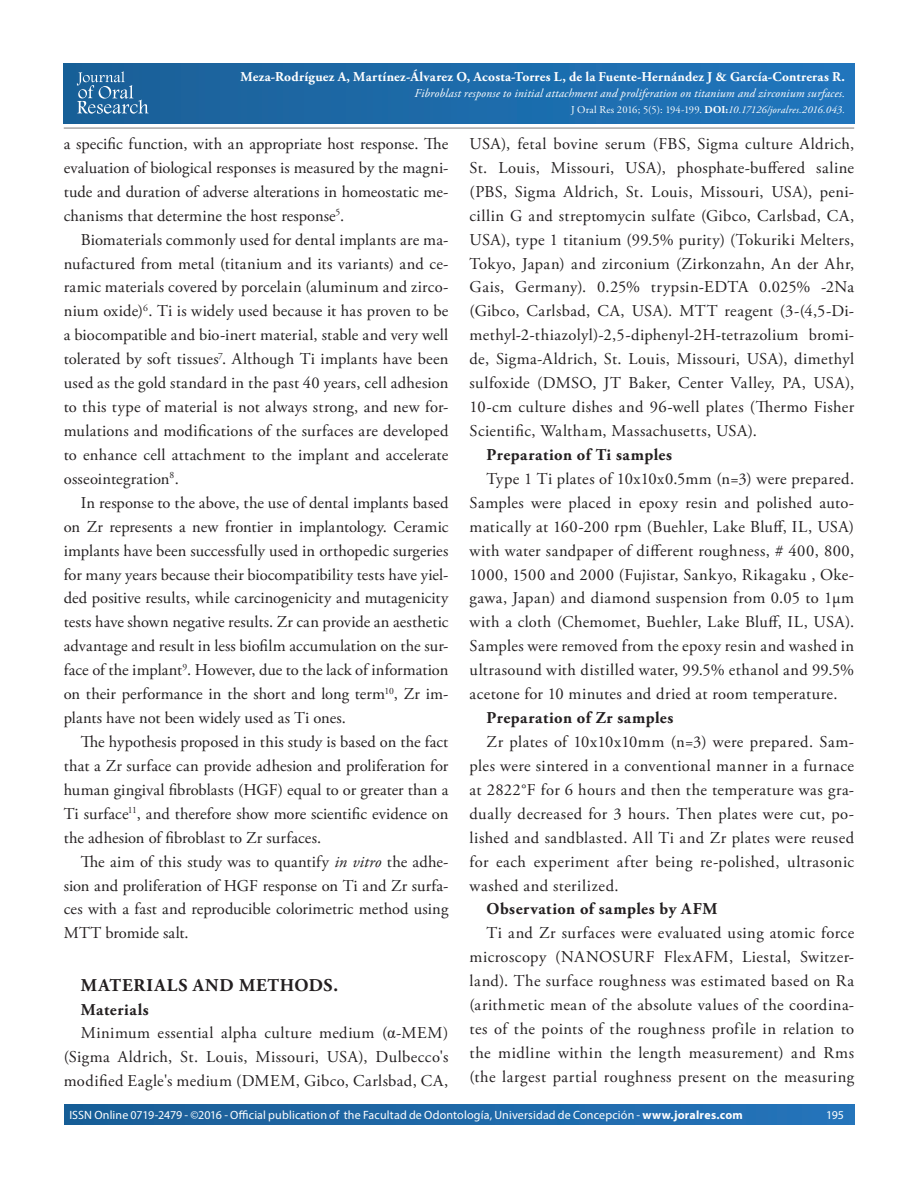
<style>
.page{position:relative;width:918px;height:1188px;background:#fff}
.page>*{position:absolute;margin:0;border:0;box-sizing:border-box;transform-origin:0 0}
.texto_parrafos_inter{font:700 18px "Adobe Garamond Pro";letter-spacing:.045em;color:#231f20}
.texto_parrafos_inter-2{font:16.5px/24px "Adobe Garamond Pro";letter-spacing:.015em;color:#231f20;text-align:justify}
.texto_parrafos_inter-3{font:700 16.5px "Adobe Garamond Pro";letter-spacing:.03em;color:#231f20}
.t1{font:700 13.5px "Adobe Garamond Pro";letter-spacing:.015em;color:#fff}
.t2{font:12px "Myriad Pro";letter-spacing:.01em;color:#fff}
.t3{font:italic 12px "Adobe Garamond Pro";letter-spacing:.015em;color:#fff}
.t4{font:italic 10.5px "Adobe Garamond Pro";letter-spacing:.015em;color:#fff}
.s1{font-style:normal}
.s2{font-weight:700;font-style:normal}
.s3{font-style:italic}
.s4{font-family:"Times New Roman"}
.s5{font-weight:700}
</style>
<div class="page">
<div style="left:64px;top:64px;width:790px;height:59px;background:linear-gradient(to right,#1a5f97,#2176bd)"></div>
<svg style="left:77px;top:71px;width:72px;height:43px;background:#407baa"></svg>
<hr style="left:64px;top:127px;width:790px;height:2px;background:#231f20">
<div style="left:64px;top:1105px;width:790px;height:19px;background:linear-gradient(to right,#195d95,#2574bb)"></div>
<p class="t1" style="left:241px;top:69px;width:606px">Meza-Rodríguez A, Martínez-Álvarez O, Acosta-Torres L, de la Fuente-Hernández J &amp; García-Contreras R.</p>
<p class="t4" style="left:571px;top:103px;width:276px"><span class="s1">J Oral Res 2016; 5(5): 194-199.</span> <span class="s2">DOI:</span>10.17126/joralres.2016.043.</p>
<p class="t3" style="left:415px;top:86px;width:432px">Fibroblast response to initial attachment and proliferation on titanium and zirconium surfaces.</p>
<p class="texto_parrafos_inter-2" style="left:64px;top:132px;width:386px">a specific function, with an appropriate host response. The evaluation of biological responses is measured by the magni&shy;tude and duration of adverse alterations in homeostatic me&shy;chanisms that determine the host response<sup>5</sup>.</p>
<p class="texto_parrafos_inter-2" style="left:64px;top:228px;width:386px;text-indent:17px">Biomaterials commonly used for dental implants are ma&shy;nufactured from metal (titanium and its variants) and ce&shy;ramic materials covered by porcelain (aluminum and zirco&shy;nium oxide)<sup>6</sup>. Ti is widely used because it has proven to be a biocompatible and bio-inert material, stable and very well tolerated by soft tissues<sup>7</sup>. Although Ti implants have been used as the gold standard in the past 40 years, cell adhesion to this type of material is not always strong, and new for&shy;mulations and modifications of the surfaces are developed to enhance cell attachment to the implant and accelerate osseointegration<sup>8</sup>.</p>
<p class="texto_parrafos_inter-2" style="left:64px;top:491px;width:386px;text-indent:17px">In response to the above, the use of dental implants based on Zr represents a new frontier in implantology. Ceramic implants have been successfully used in orthopedic surgeries for many years because their biocompatibility tests have yiel&shy;ded positive results, while carcinogenicity and mutagenicity tests have shown negative results. Zr can provide an aesthetic advantage and result in less biofilm accumulation on the sur&shy;face of the implant<sup>9</sup>. However, due to the lack of information on their performance in the short and long term<sup>10</sup>, Zr im&shy;plants have not been widely used as Ti ones.</p>
<p class="texto_parrafos_inter-2" style="left:64px;top:730px;width:386px;text-indent:17px">The hypothesis proposed in this study is based on the fact that a Zr surface can provide adhesion and proliferation for human gingival fibroblasts (HGF) equal to or greater than a Ti surface<sup>11</sup>, and therefore show more scientific evidence on the adhesion of fibroblast to Zr surfaces.</p>
<p class="texto_parrafos_inter-2" style="left:64px;top:850px;width:386px;text-indent:17px">The aim of this study was to quantify <span class="s3">in vitro</span> the adhe&shy;sion and proliferation of HGF response on Ti and Zr surfa&shy;ces with a fast and reproducible colorimetric method using MTT bromide salt.</p>
<p class="texto_parrafos_inter" style="left:81px;top:974px;width:259px">MATERIALS AND METHODS.</p>
<p class="texto_parrafos_inter-3" style="left:81px;top:1000px;width:70px">Materials</p>
<p class="texto_parrafos_inter-2" style="left:64px;top:1022px;width:386px;text-indent:17px">Minimum essential alpha culture medium (<span class="s4">α</span>-MEM) (Sigma Aldrich, St. Louis, Missouri, USA), Dulbecco's modified Eagle's medium (DMEM, Gibco, Carlsbad, CA,</p>
<p class="texto_parrafos_inter-2" style="left:470px;top:132px;width:386px">USA), fetal bovine serum (FBS, Sigma culture Aldrich, St. Louis, Missouri, USA), phosphate-buffered saline (PBS, Sigma Aldrich, St. Louis, Missouri, USA), peni&shy;cillin G and streptomycin sulfate (Gibco, Carlsbad, CA, USA), type 1 titanium (99.5% purity) (Tokuriki Melters, Tokyo, Japan) and zirconium (Zirkonzahn, An der Ahr, Gais, Germany). 0.25% trypsin-EDTA 0.025% -2Na (Gibco, Carlsbad, CA, USA). MTT reagent (3-(4,5-Di&shy;methyl-2-thiazolyl)-2,5-diphenyl-2H-tetrazolium bromi&shy;de, Sigma-Aldrich, St. Louis, Missouri, USA), dimethyl sulfoxide (DMSO, JT Baker, Center Valley, PA, USA), 10-cm culture dishes and 96-well plates (Thermo Fisher Scientific, Waltham, Massachusetts, USA).</p>
<p class="texto_parrafos_inter-3" style="left:487px;top:445px;width:187px">Preparation of Ti samples</p>
<p class="texto_parrafos_inter-2" style="left:470px;top:467px;width:386px;text-indent:17px">Type 1 Ti plates of 10x10x0.5mm (n=3) were prepared.<br>Samples were placed in epoxy resin and polished auto&shy;matically at 160-200 rpm (Buehler, Lake Bluff, IL, USA) with water sandpaper of different roughness, # 400, 800, 1000, 1500 and 2000 (Fujistar, Sankyo, Rikagaku , Oke&shy;gawa, Japan) and diamond suspension from 0.05 to 1µm with a cloth (Chemomet, Buehler, Lake Bluff, IL, USA).<br>Samples were removed from the epoxy resin and washed in ultrasound with distilled water, 99.5% ethanol and 99.5% acetone for 10 minutes and dried at room temperature.</p>
<p class="texto_parrafos_inter-3" style="left:487px;top:708px;width:188px">Preparation of Zr samples</p>
<p class="texto_parrafos_inter-2" style="left:470px;top:730px;width:386px;text-indent:17px">Zr plates of 10x10x10mm (n=3) were prepared. Sam&shy;ples were sintered in a conventional manner in a furnace at 2822°F for 6 hours and then the temperature was gra&shy;dually decreased for 3 hours. Then plates were cut, po&shy;lished and sandblasted. All Ti and Zr plates were reused for each experiment after being re-polished, ultrasonic washed and sterilized.</p>
<p class="texto_parrafos_inter-3" style="left:487px;top:900px;width:232px">Observation of samples by AFM</p>
<p class="texto_parrafos_inter-2" style="left:470px;top:922px;width:386px;text-indent:17px">Ti and Zr surfaces were evaluated using atomic force microscopy (NANOSURF FlexAFM, Liestal, Switzer&shy;land). The surface roughness was estimated based on Ra (arithmetic mean of the absolute values of the coordina&shy;tes of the points of the roughness profile in relation to the midline within the length measurement) and Rms (the largest partial roughness present on the measuring</p>
<p class="t2" style="left:69px;top:1107px;width:675px">ISSN Online 0719-2479 - ©2016 - Official publication of the Facultad de Odontología, Universidad de Concepción - <span class="s5">www.joralres.com</span></p>
<p class="t2" style="left:826px;top:1107px;width:19px">195</p>
</div>
